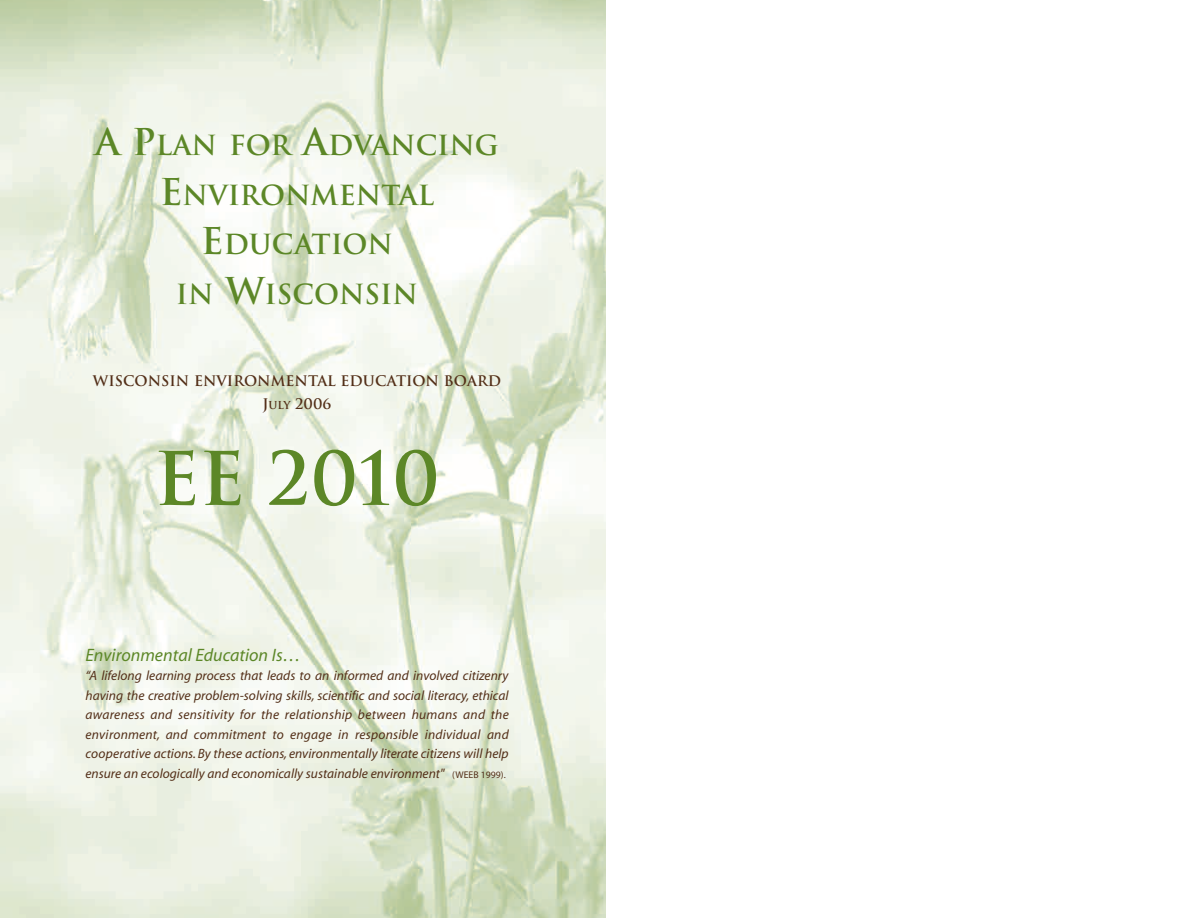
<style>
.page{position:relative;width:1188px;height:918px;background:#fff}
.page>*{position:absolute;margin:0;border:0;box-sizing:border-box;transform-origin:0 0}
.t1{font:700 72px "Trajan";color:#5c8727}
.t2{font:700 27px/49.5px "Trajan";color:#5c8727;text-align:center}
.t3{font:italic 18px "Myriad";color:#5c8727}
.t4{font:700 14.25px/22.5px "Trajan";color:#532f18;text-align:center}
.t5{font:italic 13.5px/19.5px "Myriad";color:#532f18;text-align:justify}
.s1{font-size:36px}
.s2{font-size:10.65px}
.s3{font-style:normal;font-size:9.75px}
</style>
<div class="page">
<img style="left:0;top:0;width:605px;height:918px">
<p class="t2" style="left:95px;top:121px;width:405px"><span class="s1">A P</span>LAN FOR <span class="s1">A</span>DVANCING<br><span class="s1">E</span>NVIRONMENTAL<br><span class="s1">E</span>DUCATION<br>IN <span class="s1">W</span>ISCONSIN</p>
<p class="t4" style="left:93px;top:370px;width:410px">WISCONSIN ENVIRONMENTAL EDUCATION BOARD<br>J<span class="s2">ULY</span> 2006</p>
<p class="t1" style="left:154px;top:438px;width:287px">EE 2010</p>
<p class="t3" style="left:85px;top:648px;width:217px">Environmental Education Is…</p>
<p class="t5" style="left:85px;top:667px;width:425px">“A lifelong learning process that leads to an informed and involved citizenry having the creative problem-solving skills, scientific and social literacy, ethical awareness and sensitivity for the relationship between humans and the environment, and commitment to engage in responsible individual and cooperative actions. By these actions, environmentally literate citizens will help ensure an ecologically and economically sustainable environment" <span class="s3">(WEEB 1999).</span></p>
</div>
